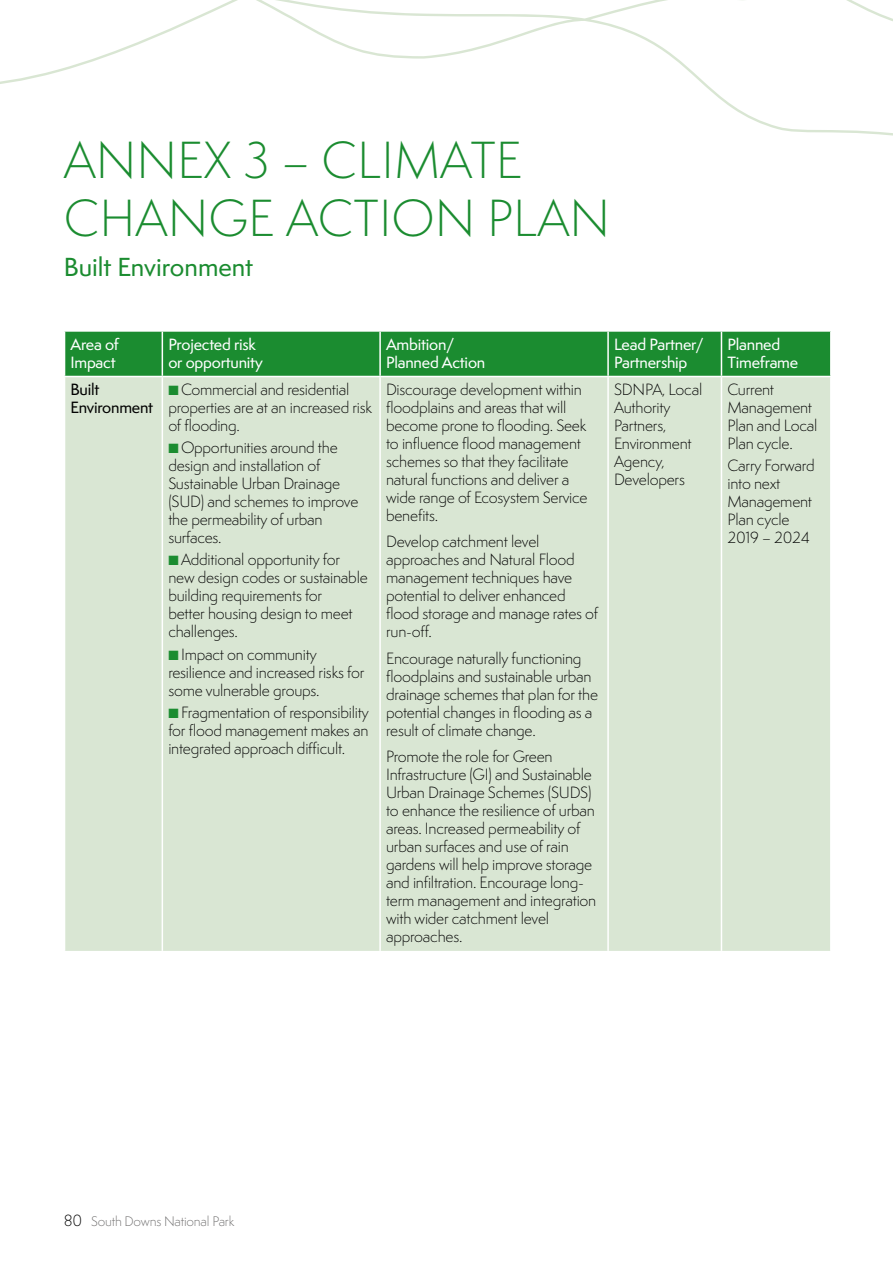
<style>
.page{position:relative;width:893px;height:1263px;background:#fff}
.page>*{position:absolute;margin:0;border:0;box-sizing:border-box;transform-origin:0 0}
.t1{font:300 48px/57.6px "Semplicita Pro";color:#1b8c30}
.t2{font:500 24px "Semplicita Pro";color:#1b8c30}
.t3{font:300 15px/18px "Semplicita Pro";letter-spacing:-.015em;color:#000}
.t4{font:500 15px/18px "Semplicita Pro";letter-spacing:-.015em;color:#fff}
.t5{font:500 15px/18px "Semplicita Pro";letter-spacing:-.015em;color:#000}
.t6{font:300 12.75px "Semplicita Pro";letter-spacing:-.015em;color:#706f6f}
.s1{color:#1b8c30}
.s2{font-size:15px;color:#000}
</style>
<div class="page">
<svg style="left:0;top:0;width:893px;height:136px"></svg>
<div style="left:65px;top:332px;width:765px;height:44px;background:#1b8c30"></div>
<div style="left:65px;top:377px;width:765px;height:574px;background:#d9e6d3"></div>
<hr style="left:162px;top:332px;width:1px;height:44px;background:#fff">
<hr style="left:379px;top:332px;width:2px;height:44px;background:#fff">
<hr style="left:607px;top:332px;width:2px;height:44px;background:#fff">
<hr style="left:721px;top:332px;width:1px;height:44px;background:#fff">
<hr style="left:162px;top:377px;width:1px;height:574px;background:#fff">
<hr style="left:379px;top:377px;width:2px;height:574px;background:#fff">
<hr style="left:721px;top:377px;width:1px;height:574px;background:#fff">
<hr style="left:607px;top:377px;width:2px;height:574px;background:#fff">
<h1 class="t1" style="left:64px;top:131px;width:548px">ANNEX 3 – CLIMATE<br>CHANGE ACTION PLAN</h1>
<h2 class="t2" style="left:64px;top:250px;width:191px">Built Environment</h2>
<p class="t4" style="left:71px;top:335px;width:50px">Area of<br>Impact</p>
<p class="t4" style="left:168px;top:335px;width:96px">Projected risk or opportunity</p>
<p class="t4" style="left:386px;top:335px;width:101px">Ambition/<br>Planned Action</p>
<p class="t4" style="left:614px;top:335px;width:91px">Lead Partner/<br>Partnership</p>
<p class="t4" style="left:727px;top:335px;width:72px">Planned<br>Timeframe</p>
<p class="t5" style="left:71px;top:380px;width:84px">Built<br>Environment</p>
<p class="t3" style="left:168px;top:380px;width:205px"><span class="s1">■</span> Commercial and residential properties are at an increased risk of flooding.</p>
<p class="t3" style="left:168px;top:438px;width:192px"><span class="s1">■</span> Opportunities around the design and installation of<br>Sustainable Urban Drainage (SUD) and schemes to improve the permeability of urban surfaces.</p>
<p class="t3" style="left:168px;top:551px;width:201px"><span class="s1">■</span> Additional opportunity for new design codes or sustainable building requirements for<br>better housing design to meet challenges.</p>
<p class="t3" style="left:168px;top:645px;width:197px"><span class="s1">■</span> Impact on community resilience and increased risks for some vulnerable groups.</p>
<p class="t3" style="left:168px;top:703px;width:202px;text-align:justify"><span class="s1">■</span> Fragmentation of responsibility for flood management makes an integrated approach difficult.</p>
<p class="t3" style="left:386px;top:380px;width:203px">Discourage development within floodplains and areas that will become prone to flooding. Seek to influence flood management schemes so that they facilitate natural functions and deliver a wide range of Ecosystem Service benefits.</p>
<p class="t3" style="left:386px;top:533px;width:214px">Develop catchment level approaches and Natural Flood management techniques have potential to deliver enhanced flood storage and manage rates of run-off.</p>
<p class="t3" style="left:386px;top:649px;width:214px">Encourage naturally functioning floodplains and sustainable urban drainage schemes that plan for the potential changes in flooding as a result of climate change.</p>
<p class="t3" style="left:386px;top:748px;width:212px">Promote the role for Green<br>Infrastructure (GI) and Sustainable<br>Urban Drainage Schemes (SUDS) to enhance the resilience of urban areas. Increased permeability of urban surfaces and use of rain gardens will help improve storage and infiltration. Encourage long&shy;term management and integration with wider catchment level approaches.</p>
<p class="t3" style="left:614px;top:380px;width:90px">SDNPA, Local<br>Authority<br>Partners,<br>Environment<br>Agency,<br>Developers</p>
<p class="t3" style="left:727px;top:380px;width:92px">Current<br>Management<br>Plan and Local<br>Plan cycle.</p>
<p class="t3" style="left:727px;top:456px;width:89px">Carry Forward into next<br>Management<br>Plan cycle<br>2019 – 2024</p>
<p class="t6" style="left:64px;top:1213px;width:172px"><span class="s2">80</span> South Downs National Park</p>
</div>
